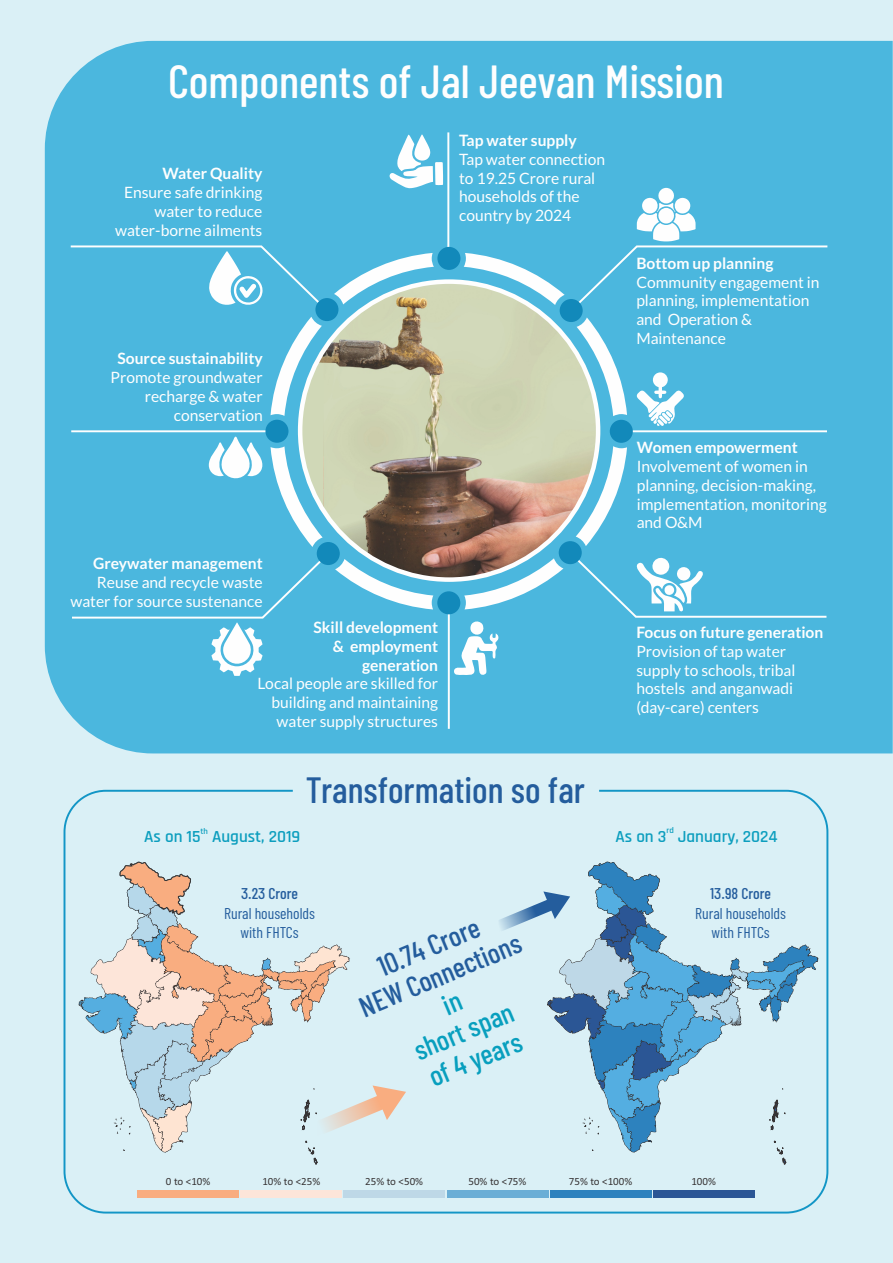
<style>
.page{position:relative;width:893px;height:1263px;background:#daf0f6}
.page>*{position:absolute;margin:0;border:0;box-sizing:border-box;transform-origin:0 0}
.t1{font:500 46.5px "Barlow Condensed";color:#fefefe}
.t2{font:500 36.6px "Barlow Condensed";color:#245d9d}
.t3{font:500 28.5px/30.5px "Barlow Condensed";color:#245d9d;text-align:center}
.t4{font:500 28.5px/30.3px "Barlow Condensed";color:#089fbe;text-align:center}
.t5{font:600 17.1px "Rajdhani";color:#0c9ebe}
.t6{font:15.6px/18.8px "Lato";color:#fefefe}
.t7{font:700 15.6px/18.8px "Lato";color:#fefefe;text-align:right}
.t8{font:15.6px/19.6px "Barlow Condensed";color:#245d9d;text-align:center}
.t9{font:500 15.6px "Barlow Condensed";color:#245d9d}
.t10{font:10.95px "Calibri";color:#373435}
.t11{font:600 8.55px "Rajdhani";color:#0c9ebe}
</style>
<div class="page">
<div style="left:45px;top:41px;width:848px;height:712px;background:#4bb7de"></div>
<hr style="left:447px;top:132px;width:2px;height:126px;background:#fefefe">
<hr style="left:621px;top:430px;width:206px;height:2px;background:#fefefe">
<hr style="left:448px;top:603px;width:2px;height:126px;background:#fefefe">
<hr style="left:71px;top:430px;width:206px;height:2px;background:#fefefe">
<img style="left:300px;top:282px;width:298px;height:298px;border-radius:50%">
<div style="left:437px;top:247px;width:23px;height:23px;background:#1289ba;border-radius:50%"></div>
<div style="left:610px;top:420px;width:23px;height:23px;background:#1289ba;border-radius:50%"></div>
<div style="left:437px;top:591px;width:23px;height:23px;background:#1289ba;border-radius:50%"></div>
<div style="left:265px;top:420px;width:23px;height:23px;background:#1289ba;border-radius:50%"></div>
<svg style="left:388px;top:134px;width:55px;height:55px;background:#a1d9ed"></svg>
<svg style="left:453px;top:446px;width:375px;height:230px;background:#6ab6d0"></svg>
<svg style="left:464px;top:188px;width:365px;height:239px;background:#6ec1d9"></svg>
<svg style="left:70px;top:436px;width:363px;height:240px;background:#65b7d1"></svg>
<svg style="left:69px;top:244px;width:365px;height:172px;background:#70bdd3"></svg>
<svg style="left:78px;top:861px;width:328px;height:303px"></svg>
<svg style="left:499px;top:861px;width:320px;height:303px"></svg>
<div style="left:138px;top:1190px;width:101px;height:8px;background:#f9ad80"></div>
<div style="left:241px;top:1190px;width:101px;height:8px;background:#fde5d9"></div>
<div style="left:344px;top:1190px;width:101px;height:8px;background:#bed8e7"></div>
<div style="left:447px;top:1190px;width:101px;height:8px;background:#6aaed6"></div>
<div style="left:550px;top:1190px;width:101px;height:8px;background:#2d82be"></div>
<div style="left:653px;top:1190px;width:101px;height:8px;background:#2b5695"></div>
<h1 class="t1" style="left:168px;top:51px;width:557px">Components of Jal Jeevan Mission</h1>
<p class="t7" style="left:163px;top:165px;width:101px">Water Quality</p>
<p class="t6" style="left:115px;top:184px;width:149px;text-align:right">Ensure safe drinking water to reduce water-borne ailments</p>
<p class="t7" style="left:117px;top:350px;width:147px">Source sustainability</p>
<p class="t6" style="left:111px;top:369px;width:154px;text-align:right">Promote groundwater recharge &amp; water conservation</p>
<p class="t7" style="left:459px;top:132px;width:119px">Tap water supply</p>
<p class="t6" style="left:459px;top:151px;width:147px">Tap water connection to 19.25 Crore rural households of the country by 2024</p>
<p class="t7" style="left:93px;top:555px;width:171px">Greywater management</p>
<p class="t6" style="left:70px;top:574px;width:194px;text-align:right">Reuse and recycle waste water for source sustenance</p>
<p class="t7" style="left:314px;top:619px;width:126px">Skill development &amp; employment generation</p>
<p class="t6" style="left:258px;top:675px;width:182px;text-align:right">Local people are skilled for building and maintaining water supply structures</p>
<p class="t7" style="left:636px;top:255px;width:139px">Bottom up planning</p>
<p class="t6" style="left:636px;top:273px;width:185px">Community engagement in planning, implementation and Operation &amp;<br>Maintenance</p>
<p class="t7" style="left:637px;top:439px;width:163px">Women empowerment</p>
<p class="t6" style="left:637px;top:458px;width:192px">Involvement of women in planning, decision-making, implementation, monitoring and O&amp;M</p>
<p class="t7" style="left:636px;top:624px;width:189px">Focus on future generation</p>
<p class="t6" style="left:636px;top:643px;width:161px">Provision of tap water supply to schools, tribal hostels and anganwadi (day-care) centers</p>
<h2 class="t2" style="left:306px;top:766px;width:281px">Transformation so far</h2>
<p class="t11" style="left:201px;top:826px;width:9px">th</p>
<p class="t5" style="left:144px;top:826px;width:158px">As on 15 August, 2019</p>
<p class="t9" style="left:241px;top:883px;width:59px">3.23 Crore</p>
<p class="t8" style="left:224px;top:902px;width:92px">Rural households with FHTCs</p>
<h3 class="t3" style="left:342px;top:965px;width:174px;rotate:-23deg">10.74 Crore<br>NEW Connections</h3>
<h3 class="t4" style="left:397px;top:1008px;width:107px;rotate:-23deg">in<br>short span of 4 years</h3>
<p class="t11" style="left:666px;top:825px;width:9px">rd</p>
<p class="t5" style="left:615px;top:826px;width:163px">As on 3 January, 2024</p>
<p class="t9" style="left:710px;top:883px;width:62px">13.98 Crore</p>
<p class="t8" style="left:695px;top:902px;width:92px">Rural households with FHTCs</p>
<p class="t10" style="left:166px;top:1176px;width:46px">0 to &lt;10%</p>
<p class="t10" style="left:262px;top:1176px;width:59px">10% to &lt;25%</p>
<p class="t10" style="left:365px;top:1176px;width:59px">25% to &lt;50%</p>
<p class="t10" style="left:468px;top:1176px;width:59px">50% to &lt;75%</p>
<p class="t10" style="left:569px;top:1176px;width:65px">75% to &lt;100%</p>
<p class="t10" style="left:691px;top:1176px;width:26px">100%</p>
</div>
